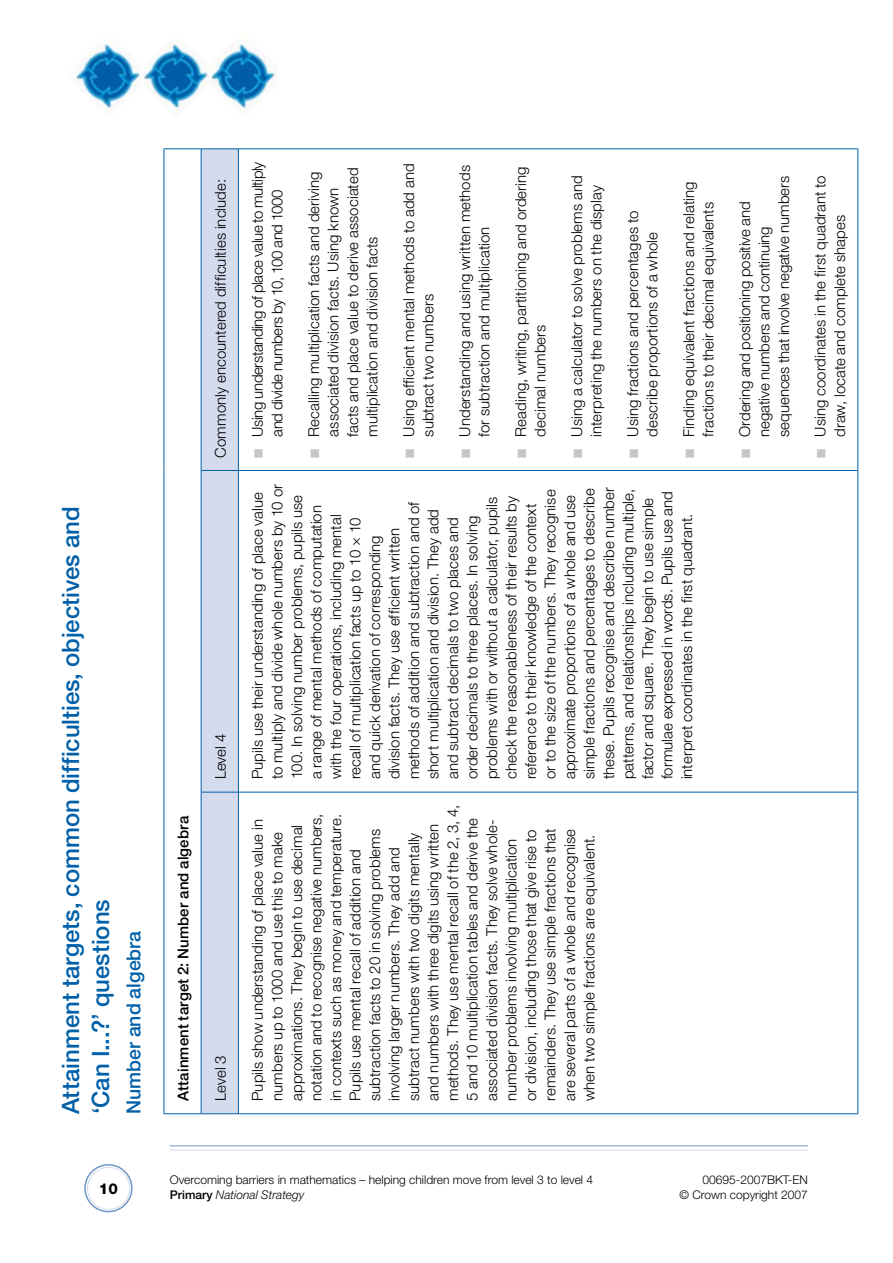
<style>
.page{position:relative;width:893px;height:1263px;background:#fff}
.page>*{position:absolute;margin:0;border:0;box-sizing:border-box;transform-origin:0 0}
.t1{font:500 24px/30px "Helvetica Neue LT";color:#0060a9}
.t2{font:500 19.5px "Helvetica Neue LT";color:#0060a9}
.t3{font:300 15px/19.5px "Helvetica Neue LT";letter-spacing:.005em;color:#000}
.t4{font:300 15px "Helvetica Neue LT";letter-spacing:-.025em;color:#000}
.t5{font:500 15px "Helvetica Neue LT";letter-spacing:.01em;color:#000}
.t6{font:800 15px "Helvetica Neue LT";color:#000}
.t7{font:300 12px "Helvetica Neue LT";color:#000}
.t8{font:italic 300 12px "Helvetica Neue LT";color:#000}
.t9{font:12px "Zapf Dingbats";color:#c5c6c8}
.s1{font-weight:500;font-style:normal}
</style>
<div class="page">
<img style="left:212px;top:41px;width:65px;height:71px">
<img style="left:73px;top:41px;width:139px;height:71px">
<div style="left:84px;top:1164px;width:49px;height:48px;border:2px solid #7097c9;border-radius:50%"></div>
<div style="left:87px;top:1167px;width:43px;height:43px;border:1px solid #d3dbed;border-radius:50%"></div>
<hr style="left:170px;top:1145px;width:638px;height:1px;background:#7097c9">
<hr style="left:170px;top:1149px;width:638px;height:1px;background:#d3dbed">
<div style="left:202px;top:149px;width:36px;height:964px;background:#d3dbed"></div>
<hr style="left:164px;top:792px;width:1px;height:322px;background:#0060a9">
<hr style="left:164px;top:1113px;width:37px;height:1px;background:#0060a9">
<hr style="left:164px;top:470px;width:1px;height:322px;background:#0060a9">
<hr style="left:164px;top:148px;width:1px;height:322px;background:#0060a9">
<hr style="left:164px;top:148px;width:37px;height:1px;background:#0060a9">
<hr style="left:201px;top:792px;width:1px;height:322px;background:#0060a9">
<hr style="left:201px;top:1113px;width:37px;height:1px;background:#0060a9">
<hr style="left:201px;top:470px;width:1px;height:322px;background:#0060a9">
<hr style="left:201px;top:792px;width:37px;height:1px;background:#0060a9">
<hr style="left:201px;top:148px;width:1px;height:322px;background:#0060a9">
<hr style="left:201px;top:470px;width:37px;height:1px;background:#0060a9">
<hr style="left:201px;top:148px;width:37px;height:1px;background:#0060a9">
<hr style="left:238px;top:792px;width:1px;height:322px;background:#0060a9">
<hr style="left:239px;top:1113px;width:618px;height:1px;background:#0060a9">
<hr style="left:238px;top:470px;width:1px;height:322px;background:#0060a9">
<hr style="left:239px;top:792px;width:618px;height:1px;background:#0060a9">
<hr style="left:238px;top:148px;width:1px;height:322px;background:#0060a9">
<hr style="left:239px;top:470px;width:618px;height:1px;background:#0060a9">
<hr style="left:239px;top:148px;width:618px;height:1px;background:#0060a9">
<hr style="left:857px;top:792px;width:1px;height:322px;background:#0060a9">
<hr style="left:857px;top:470px;width:1px;height:322px;background:#0060a9">
<hr style="left:857px;top:148px;width:1px;height:322px;background:#0060a9">
<h1 class="t1" style="left:56px;top:1114px;width:609px;rotate:-90deg">Attainment targets, common difficulties, objectives and ‘Can I...?’ questions</h1>
<h2 class="t2" style="left:122px;top:1114px;width:185px;rotate:-90deg">Number and algebra</h2>
<p class="t6" style="left:99px;top:1180px;width:20px">10</p>
<p class="t3" style="left:210px;top:458px;width:280px;rotate:-90deg">Commonly encountered difficulties include:</p>
<p class="t5" style="left:174px;top:1101px;width:287px;rotate:-90deg">Attainment target 2: Number and algebra</p>
<p class="t3" style="left:210px;top:779px;width:47px;rotate:-90deg">Level 4</p>
<p class="t3" style="left:210px;top:1101px;width:47px;rotate:-90deg">Level 3</p>
<p class="t4" style="left:248px;top:437px;width:277px;rotate:-90deg">Using understanding of place value to multiply</p>
<p class="t9" style="left:253px;top:458px;width:11px;rotate:-90deg">■</p>
<p class="t4" style="left:268px;top:437px;width:249px;rotate:-90deg">and divide numbers by 10, 100 and 1000</p>
<p class="t3" style="left:323px;top:437px;width:270px;rotate:-90deg">associated division facts. Using known facts and place value to derive associated multiplication and division facts</p>
<p class="t3" style="left:399px;top:437px;width:275px;rotate:-90deg">Using efficient mental methods to add and</p>
<p class="t9" style="left:404px;top:458px;width:11px;rotate:-90deg">■</p>
<p class="t3" style="left:304px;top:437px;width:267px;rotate:-90deg">Recalling multiplication facts and deriving</p>
<p class="t9" style="left:309px;top:458px;width:11px;rotate:-90deg">■</p>
<p class="t3" style="left:418px;top:437px;width:144px;rotate:-90deg">subtract two numbers</p>
<p class="t3" style="left:455px;top:437px;width:273px;rotate:-90deg">Understanding and using written methods</p>
<p class="t9" style="left:460px;top:458px;width:11px;rotate:-90deg">■</p>
<p class="t3" style="left:474px;top:437px;width:211px;rotate:-90deg">for subtraction and multiplication</p>
<p class="t3" style="left:511px;top:437px;width:272px;rotate:-90deg">Reading, writing, partitioning and ordering</p>
<p class="t9" style="left:516px;top:458px;width:11px;rotate:-90deg">■</p>
<p class="t3" style="left:530px;top:437px;width:114px;rotate:-90deg">decimal numbers</p>
<p class="t3" style="left:567px;top:437px;width:263px;rotate:-90deg">Using a calculator to solve problems and</p>
<p class="t9" style="left:572px;top:458px;width:11px;rotate:-90deg">■</p>
<p class="t3" style="left:586px;top:437px;width:253px;rotate:-90deg">interpreting the numbers on the display</p>
<p class="t3" style="left:623px;top:437px;width:227px;rotate:-90deg">Using fractions and percentages to</p>
<p class="t9" style="left:628px;top:458px;width:11px;rotate:-90deg">■</p>
<p class="t3" style="left:642px;top:437px;width:206px;rotate:-90deg">describe proportions of a whole</p>
<p class="t3" style="left:754px;top:437px;width:262px;rotate:-90deg">negative numbers and continuing sequences that involve negative numbers</p>
<p class="t3" style="left:810px;top:437px;width:263px;rotate:-90deg">Using coordinates in the first quadrant to</p>
<p class="t9" style="left:816px;top:458px;width:11px;rotate:-90deg">■</p>
<p class="t3" style="left:679px;top:437px;width:256px;rotate:-90deg">Finding equivalent fractions and relating</p>
<p class="t9" style="left:684px;top:458px;width:11px;rotate:-90deg">■</p>
<p class="t3" style="left:698px;top:437px;width:236px;rotate:-90deg">fractions to their decimal equivalents</p>
<p class="t3" style="left:735px;top:437px;width:237px;rotate:-90deg">Ordering and positioning positive and</p>
<p class="t9" style="left:740px;top:458px;width:11px;rotate:-90deg">■</p>
<p class="t3" style="left:830px;top:437px;width:223px;rotate:-90deg">draw, locate and complete shapes</p>
<p class="t3" style="left:248px;top:779px;width:297px;rotate:-90deg">Pupils use their understanding of place value to multiply and divide whole numbers by 10 or 100. In solving number problems, pupils use a range of mental methods of computation with the four operations, including mental recall of multiplication facts up to 10 × 10<br>and quick derivation of corresponding division facts. They use efficient written methods of addition and subtraction and of short multiplication and division. They add and subtract decimals to two places and order decimals to three places. In solving problems with or without a calculator, pupils check the reasonableness of their results by reference to their knowledge of the context<br>or to the size of the numbers. They recognise approximate proportions of a whole and use simple fractions and percentages to describe these. Pupils recognise and describe number patterns, and relationships including multiple, factor and square. They begin to use simple formulae expressed in words. Pupils use and interpret coordinates in the first quadrant.</p>
<p class="t3" style="left:248px;top:1101px;width:298px;rotate:-90deg">Pupils show understanding of place value in numbers up to 1000 and use this to make approximations. They begin to use decimal notation and to recognise negative numbers, in contexts such as money and temperature.<br>Pupils use mental recall of addition and subtraction facts to 20 in solving problems involving larger numbers. They add and subtract numbers with two digits mentally and numbers with three digits using written methods. They use mental recall of the 2, 3, 4, 5 and 10 multiplication tables and derive the associated division facts. They solve whole&shy;number problems involving multiplication<br>or division, including those that give rise to remainders. They use simple fractions that are several parts of a whole and recognise when two simple fractions are equivalent.</p>
<p class="t7" style="left:170px;top:1172px;width:425px">Overcoming barriers in mathematics – helping children move from level 3 to level 4</p>
<p class="t7" style="left:702px;top:1172px;width:107px">00695-2007BKT-EN</p>
<p class="t8" style="left:170px;top:1187px;width:136px"><span class="s1">Primary</span> National Strategy</p>
<p class="t7" style="left:680px;top:1187px;width:130px">© Crown copyright 2007</p>
</div>
